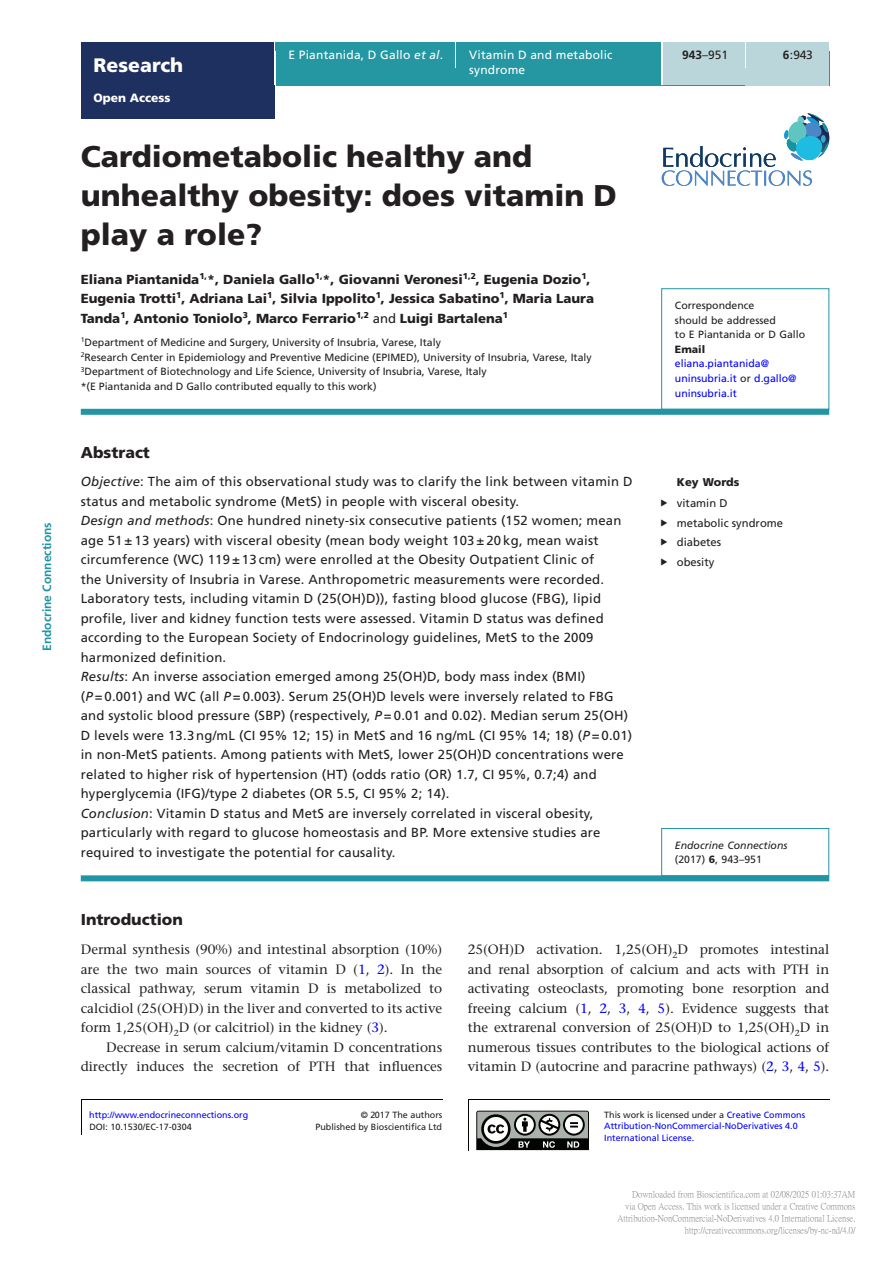
<style>
.page{position:relative;width:893px;height:1263px;background:#fff}
.page>*{position:absolute;margin:0;border:0;box-sizing:border-box;transform-origin:0 0}
.CT{font:900 30px/39px "Frutiger LT Std";color:#231f20}
.AT{font:900 19.5px "Frutiger LT Std";color:#fff}
.H1_Rule{font:900 15.75px "Frutiger LT Std";color:#231f20}
.ABS_H{font:900 15.75px "Frutiger LT Std";color:#231f20}
.TXI{font:500 13.5px/19.5px "Stone Serif Std";letter-spacing:-.005em;color:#231f20;text-align:right}
.TXT{font:500 13.5px/19.5px "Stone Serif Std";color:#231f20;text-align:justify}
.ABS_TXT{font:13.2px/19.5px "Frutiger LT Std";letter-spacing:.015em;color:#231f20}
.AU{font:900 13.2px/19.5px "Frutiger LT Std";color:#231f20}
.Article_Title{font:12px "Frutiger LT Std";letter-spacing:.015em;color:#fff}
.TXT-2{font:12px "Frutiger LT Std";letter-spacing:-.025em;color:#fff}
.Author_Name{font:12px "Frutiger LT Std";letter-spacing:.015em;color:#fff}
.t1{font:700 12px "Frutiger LT Std";color:#2195a3}
.PagNum{font:12px "Frutiger LT Std";letter-spacing:-.01em;color:#231f20}
.AT-2{font:900 12px "Frutiger LT Std";color:#fff}
.TXT-3{font:12px "Frutiger LT Std";color:#231f20}
.t2{font:11.25px "Frutiger LT Std";color:#231f20}
.Keywords_Head{font:900 11.25px "Frutiger LT Std";color:#231f20}
.Address{font:10.5px "Frutiger LT Std";color:#231f20}
.Corres{font:10.5px "Frutiger LT Std";color:#231f20}
.Corres-2{font:10.5px/14.7px "Frutiger LT Std";color:#00f}
.Corres-3{font:italic 10.5px "Frutiger LT Std";color:#231f20}
.Corres-4{font:900 10.5px "Frutiger LT Std";color:#231f20}
.t3{font:9px/12px "P Ming Li U";color:rgb(0 0 0/.5);text-align:right}
.TXT-4{font:9px/11.2px "Frutiger LT Std";color:#00f}
.TXT-5{font:9px "Frutiger LT Std";color:#231f20}
.s1{font-style:italic}
.s2{font-weight:700}
.s3{font-weight:900}
.s4{font-weight:400}
.s5{color:#231f20}
.s6{color:#00f}
</style>
<div class="page">
<hr style="left:468px;top:1099px;width:1px;height:52px;background:#040503">
<hr style="left:468px;top:1099px;width:361px;height:1px;background:#040503">
<svg style="left:476px;top:1111px;width:113px;height:40px"></svg>
<hr style="left:81px;top:1099px;width:1px;height:36px;background:#040503">
<hr style="left:81px;top:1099px;width:361px;height:1px;background:#040503">
<div style="left:81px;top:409px;width:748px;height:6px;background:#2195a3"></div>
<div style="left:81px;top:875px;width:748px;height:6px;background:#2195a3"></div>
<div style="left:661px;top:288px;width:168px;height:121px;border:1px solid #2195a3"></div>
<div style="left:661px;top:828px;width:168px;height:48px;border:1px solid #2195a3"></div>
<div style="left:81px;top:43px;width:193px;height:76px;background:#1e3060"></div>
<div style="left:276px;top:51px;width:553px;height:34px;background:#2597a2"></div>
<div style="left:276px;top:43px;width:179px;height:8px;background:#2597a2"></div>
<svg style="left:455px;top:51px;width:1px;height:17px"></svg>
<div style="left:456px;top:43px;width:205px;height:42px;background:#2597a2"></div>
<hr style="left:661px;top:43px;width:2px;height:42px;background:#fff">
<div style="left:663px;top:43px;width:82px;height:42px;background:#bbd6da"></div>
<div style="left:745px;top:68px;width:84px;height:17px;background:#bbd6da"></div>
<hr style="left:745px;top:43px;width:2px;height:25px;background:#fff">
<div style="left:747px;top:43px;width:82px;height:25px;background:#bbd6da"></div>
<svg style="left:662px;top:113px;width:167px;height:73px"></svg>
<p class="t1" style="left:40px;top:651px;width:130px;rotate:-90deg">Endocrine Connections</p>
<p class="AT" style="left:94px;top:54px;width:91px">Research</p>
<p class="AT-2" style="left:94px;top:91px;width:79px">Open Access</p>
<p class="Author_Name" style="left:289px;top:48px;width:156px">E Piantanida, D Gallo <span class="s1">et al</span>.</p>
<p class="Article_Title" style="left:469px;top:48px;width:145px">Vitamin D and metabolic</p>
<p class="PagNum" style="left:682px;top:48px;width:48px"><span class="s2">943</span>–951</p>
<p class="Article_Title" style="left:469px;top:63px;width:57px">syndrome</p>
<p class="TXT-2" style="left:491px;top:48px;width:158px">min D and metabolic syndrome</p>
<p class="PagNum" style="left:708px;top:48px;width:18px"><span class="s2">6</span>:8</p>
<p class="TXT-3" style="left:762px;top:48px;width:50px"><span class="s3">943</span>–951</p>
<p class="PagNum" style="left:783px;top:48px;width:31px"><span class="s2">6</span>:943</p>
<p class="CT" style="left:81px;top:136px;width:538px">Cardiometabolic healthy and unhealthy obesity: does vitamin D play a role?</p>
<p class="AU" style="left:81px;top:269px;width:515px">Eliana Piantanida<sup>1,</sup>*, Daniela Gallo<sup>1,</sup>*, Giovanni Veronesi<sup>1,2</sup>, Eugenia Dozio<sup>1</sup>,<br>Eugenia Trotti<sup>1</sup>, Adriana Lai<sup>1</sup>, Silvia Ippolito<sup>1</sup>, Jessica Sabatino<sup>1</sup>, Maria Laura<br>Tanda<sup>1</sup>, Antonio Toniolo<sup>3</sup>, Marco Ferrario<sup>1,2</sup> <span class="s4">and</span> Luigi Bartalena<sup>1</sup></p>
<p class="Address" style="left:81px;top:336px;width:362px"><sup>1</sup>Department of Medicine and Surgery, University of Insubria, Varese, Italy</p>
<p class="Address" style="left:81px;top:351px;width:512px"><sup>2</sup>Research Center in Epidemiology and Preventive Medicine (EPIMED), University of Insubria, Varese, Italy</p>
<p class="Address" style="left:81px;top:366px;width:407px"><sup>3</sup>Department of Biotechnology and Life Science, University of Insubria, Varese, Italy</p>
<p class="Address" style="left:81px;top:380px;width:297px">*(E Piantanida and D Gallo contributed equally to this work)</p>
<p class="ABS_H" style="left:81px;top:442px;width:71px">Abstract</p>
<p class="ABS_TXT" style="left:81px;top:472px;width:553px"><span class="s1">Objective</span>: The aim of this observational study was to clarify the link between vitamin D status and metabolic syndrome (MetS) in people with visceral obesity.</p>
<p class="ABS_TXT" style="left:81px;top:511px;width:542px"><span class="s1">Design and methods</span>: One hundred ninety-six consecutive patients (152 women; mean age 51 ± 13 years) with visceral obesity (mean body weight 103 ± 20 kg, mean waist circumference (WC) 119 ± 13 cm) were enrolled at the Obesity Outpatient Clinic of<br>the University of Insubria in Varese. Anthropometric measurements were recorded.<br>Laboratory tests, including vitamin D (25(OH)D)), fasting blood glucose (FBG), lipid profile, liver and kidney function tests were assessed. Vitamin D status was defined according to the European Society of Endocrinology guidelines, MetS to the 2009 harmonized definition.</p>
<p class="ABS_TXT" style="left:81px;top:667px;width:553px"><span class="s1">Results</span>: An inverse association emerged among 25(OH)D, body mass index (BMI)<br>(<span class="s1">P</span> = 0.001) and WC (all <span class="s1">P</span> = 0.003). Serum 25(OH)D levels were inversely related to FBG and systolic blood pressure (SBP) (respectively, <span class="s1">P</span> = 0.01 and 0.02). Median serum 25(OH)<br>D levels were 13.3 ng/mL (CI 95% 12; 15) in MetS and 16 ng/mL (CI 95% 14; 18) (<span class="s1">P</span> = 0.01) in non-MetS patients. Among patients with MetS, lower 25(OH)D concentrations were related to higher risk of hypertension (HT) (odds ratio (OR) 1.7, CI 95%, 0.7;4) and hyperglycemia (IFG)/type 2 diabetes (OR 5.5, CI 95% 2; 14).</p>
<p class="ABS_TXT" style="left:81px;top:803px;width:521px"><span class="s1">Conclusion</span>: Vitamin D status and MetS are inversely correlated in visceral obesity, particularly with regard to glucose homeostasis and BP. More extensive studies are required to investigate the potential for causality.</p>
<p class="Corres" style="left:675px;top:299px;width:81px">Correspondence</p>
<p class="Corres" style="left:675px;top:314px;width:102px">should be addressed</p>
<p class="Corres" style="left:675px;top:328px;width:132px">to E Piantanida or D Gallo</p>
<p class="Corres-4" style="left:675px;top:343px;width:32px">Email</p>
<p class="Corres-2" style="left:675px;top:356px;width:123px">eliana.piantanida@ uninsubria.it <span class="s5">or</span> d.gallo@ uninsubria.it</p>
<p class="Keywords_Head" style="left:677px;top:475px;width:64px">Key Words</p>
<p class="t2" style="left:677px;top:497px;width:52px">vitamin D</p>
<p class="t2" style="left:677px;top:516px;width:108px">metabolic syndrome</p>
<p class="t2" style="left:677px;top:536px;width:46px">diabetes</p>
<p class="t2" style="left:677px;top:555px;width:39px">obesity</p>
<p class="Corres-3" style="left:675px;top:839px;width:114px">Endocrine Connections</p>
<p class="Corres" style="left:675px;top:853px;width:88px">(2017) <span class="s3">6</span>, 943–951</p>
<p class="H1_Rule" style="left:81px;top:910px;width:104px">Introduction</p>
<p class="TXT" style="left:81px;top:940px;width:363px">Dermal synthesis (90%) and intestinal absorption (10%) are the two main sources of vitamin D (<span class="s6">1</span>, <span class="s6">2</span>). In the classical pathway, serum vitamin D is metabolized to calcidiol (25(OH)D) in the liver and converted to its active form 1,25(OH)<sub>2</sub>D (or calcitriol) in the kidney (<span class="s6">3</span>).</p>
<p class="TXI" style="left:81px;top:1037px;width:363px">Decrease in serum calcium/vitamin D concentrations directly induces the secretion of PTH that influences</p>
<p class="TXT-4" style="left:89px;top:1109px;width:161px">http://www.endocrineconnections.org</p>
<p class="TXT-5" style="left:361px;top:1110px;width:83px">© 2017 The authors</p>
<p class="TXT-5" style="left:315px;top:1122px;width:128px">Published by Bioscientifica Ltd</p>
<p class="TXT-5" style="left:89px;top:1121px;width:104px">DOI: 10.1530/EC-17-0304</p>
<p class="TXI" style="left:468px;top:940px;width:363px;text-align:justify">25(OH)D activation. 1,25(OH)<sub>2</sub>D promotes intestinal and renal absorption of calcium and acts with PTH in activating osteoclasts, promoting bone resorption and freeing calcium (<span class="s6">1</span>, <span class="s6">2</span>, <span class="s6">3</span>, <span class="s6">4</span>, <span class="s6">5</span>). Evidence suggests that the extrarenal conversion of 25(OH)D to 1,25(OH)<sub>2</sub>D in numerous tissues contributes to the biological actions of vitamin D (autocrine and paracrine pathways) (<span class="s6">2</span>, <span class="s6">3</span>, <span class="s6">4</span>, <span class="s6">5</span>).</p>
<p class="TXT-4" style="left:604px;top:1109px;width:203px"><span class="s5">This work is licensed under a</span> Creative Commons<br>Attribution-NonCommercial-NoDerivatives 4.0<br>International License.</p>
<p class="t3" style="left:617px;top:1188px;width:240px">Downloaded from Bioscientifica.com at 02/08/2025 01:03:37AM<br>via Open Access. This work is licensed under a Creative Commons Attribution-NonCommercial-NoDerivatives 4.0 International License. http://creativecommons.org/licenses/by-nc-nd/4.0/</p>
</div>
